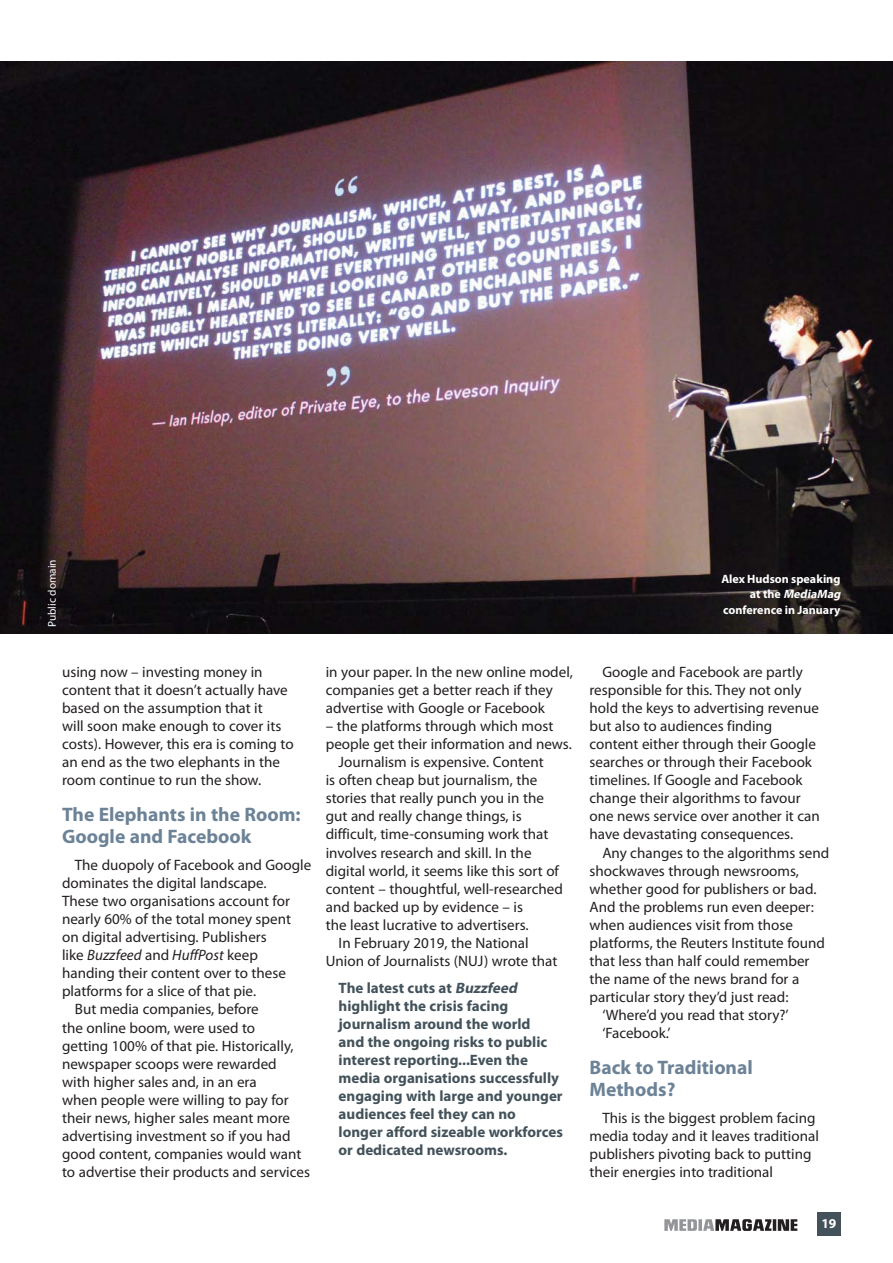
<style>
.page{position:relative;width:893px;height:1263px;background:#fff}
.page>*{position:absolute;margin:0;border:0;box-sizing:border-box;transform-origin:0 0}
.t1{font:700 19.65px/22.6px "Myriad Pro";color:#6c8297}
.t2{font:15px/18px "Myriad Pro";color:#231f20}
.t3{font:700 15px/18px "Myriad Pro";color:#43525a}
.t4{font:italic 15px "Myriad Pro";color:#231f20}
.t5{font:700 13.5px "Myriad Pro";color:#fff}
.t6{font:700 12px/15px "Myriad Pro";color:#fff;text-align:right}
.t7{font:11.25px "Myriad Pro";color:#fff}
.s1{font-style:normal}
.s2{font-style:italic}
</style>
<div class="page">
<img style="left:1px;top:62px;width:891px;height:572px">
<div style="left:817px;top:1212px;width:23px;height:24px;background:#43525a"></div>
<svg style="left:664px;top:1219px;width:133px;height:12px"></svg>
<p class="t7" style="left:48px;top:627px;width:69px;rotate:-90deg">Public domain</p>
<p class="t2" style="left:62px;top:664px;width:233px">using now – investing money in content that it doesn’t actually have based on the assumption that it<br>will soon make enough to cover its costs). However, this era is coming to an end as the two elephants in the room continue to run the show.</p>
<h1 class="t1" style="left:62px;top:804px;width:240px">The Elephants in the Room:<br>Google and Facebook</h1>
<p class="t2" style="left:75px;top:857px;width:238px">The duopoly of Facebook and Google</p>
<p class="t2" style="left:62px;top:875px;width:206px">dominates the digital landscape.</p>
<p class="t2" style="left:62px;top:893px;width:229px">These two organisations account for</p>
<p class="t2" style="left:62px;top:911px;width:230px">nearly 60% of the total money spent</p>
<p class="t2" style="left:62px;top:929px;width:206px">on digital advertising. Publishers</p>
<p class="t4" style="left:62px;top:949px;width:197px"><span class="s1">like</span> Buzzfeed <span class="s1">and</span> HuffPost <span class="s1">keep</span></p>
<p class="t2" style="left:62px;top:965px;width:225px">handing their content over to these</p>
<p class="t2" style="left:62px;top:983px;width:196px">platforms for a slice of that pie.</p>
<p class="t2" style="left:75px;top:1001px;width:185px">But media companies, before</p>
<p class="t2" style="left:62px;top:1019px;width:195px">the online boom, were used to</p>
<p class="t2" style="left:62px;top:1037px;width:233px">getting 100% of that pie. Historically,</p>
<p class="t2" style="left:62px;top:1056px;width:216px">newspaper scoops were rewarded</p>
<p class="t2" style="left:62px;top:1074px;width:196px">with higher sales and, in an era</p>
<p class="t2" style="left:62px;top:1092px;width:228px">when people were willing to pay for</p>
<p class="t2" style="left:62px;top:1110px;width:229px">their news, higher sales meant more</p>
<p class="t2" style="left:62px;top:1128px;width:230px">advertising investment so if you had</p>
<p class="t2" style="left:62px;top:1146px;width:241px">good content, companies would want</p>
<p class="t2" style="left:62px;top:1164px;width:249px">to advertise their products and services</p>
<p class="t2" style="left:326px;top:664px;width:249px">in your paper. In the new online model, companies get a better reach if they advertise with Google or Facebook</p>
<p class="t2" style="left:326px;top:718px;width:229px">– the platforms through which most</p>
<p class="t2" style="left:326px;top:736px;width:248px">people get their information and news.</p>
<p class="t2" style="left:339px;top:754px;width:207px">Journalism is expensive. Content</p>
<p class="t2" style="left:326px;top:772px;width:213px">is often cheap but journalism, the</p>
<p class="t2" style="left:326px;top:790px;width:220px">stories that really punch you in the</p>
<p class="t2" style="left:326px;top:808px;width:197px">gut and really change things, is</p>
<p class="t2" style="left:326px;top:826px;width:224px">difficult, time-consuming work that</p>
<p class="t2" style="left:326px;top:844px;width:207px">involves research and skill. In the</p>
<p class="t2" style="left:326px;top:863px;width:235px">digital world, it seems like this sort of</p>
<p class="t2" style="left:326px;top:881px;width:239px">content – thoughtful, well-researched</p>
<p class="t2" style="left:326px;top:899px;width:199px">and backed up by evidence – is</p>
<p class="t2" style="left:326px;top:917px;width:204px">the least lucrative to advertisers.</p>
<p class="t2" style="left:339px;top:935px;width:191px">In February 2019, the National</p>
<p class="t2" style="left:326px;top:953px;width:233px">Union of Journalists (NUJ) wrote that</p>
<p class="t3" style="left:339px;top:980px;width:226px">The latest cuts at <span class="s2">Buzzfeed </span>highlight the crisis facing journalism around the world<br>and the ongoing risks to public interest reporting...Even the media organisations successfully engaging with large and younger audiences feel they can no longer afford sizeable workforces or dedicated newsrooms.</p>
<p class="t6" style="left:721px;top:573px;width:122px">Alex Hudson speaking at t h e <span class="s2">MediaMag </span>conference in January</p>
<p class="t2" style="left:589px;top:664px;width:232px;text-indent:13px">Google and Facebook are partly responsible for this. They not only hold the keys to advertising revenue but also to audiences finding content either through their Google searches or through their Facebook timelines. If Google and Facebook change their algorithms to favour one news service over another it can have devastating consequences.</p>
<p class="t2" style="left:602px;top:844px;width:228px">Any changes to the algorithms send</p>
<p class="t2" style="left:589px;top:863px;width:211px">shockwaves through newsrooms,</p>
<p class="t2" style="left:589px;top:881px;width:228px">whether good for publishers or bad.</p>
<p class="t2" style="left:589px;top:899px;width:226px">And the problems run even deeper:</p>
<p class="t2" style="left:589px;top:917px;width:205px">when audiences visit from those</p>
<p class="t2" style="left:589px;top:935px;width:237px">platforms, the Reuters Institute found</p>
<p class="t2" style="left:589px;top:953px;width:221px">that less than half could remember</p>
<p class="t2" style="left:589px;top:971px;width:211px">the name of the news brand for a</p>
<p class="t2" style="left:589px;top:989px;width:200px">particular story they’d just read:</p>
<p class="t2" style="left:602px;top:1007px;width:188px">‘Where’d you read that story?’</p>
<p class="t2" style="left:602px;top:1025px;width:70px">‘Facebook.’</p>
<h1 class="t1" style="left:589px;top:1057px;width:165px">Back to Traditional<br>Methods?</h1>
<p class="t2" style="left:589px;top:1110px;width:231px;text-indent:13px">This is the biggest problem facing media today and it leaves traditional publishers pivoting back to putting their energies into traditional</p>
<p class="t5" style="left:821px;top:1218px;width:16px">19</p>
</div>
